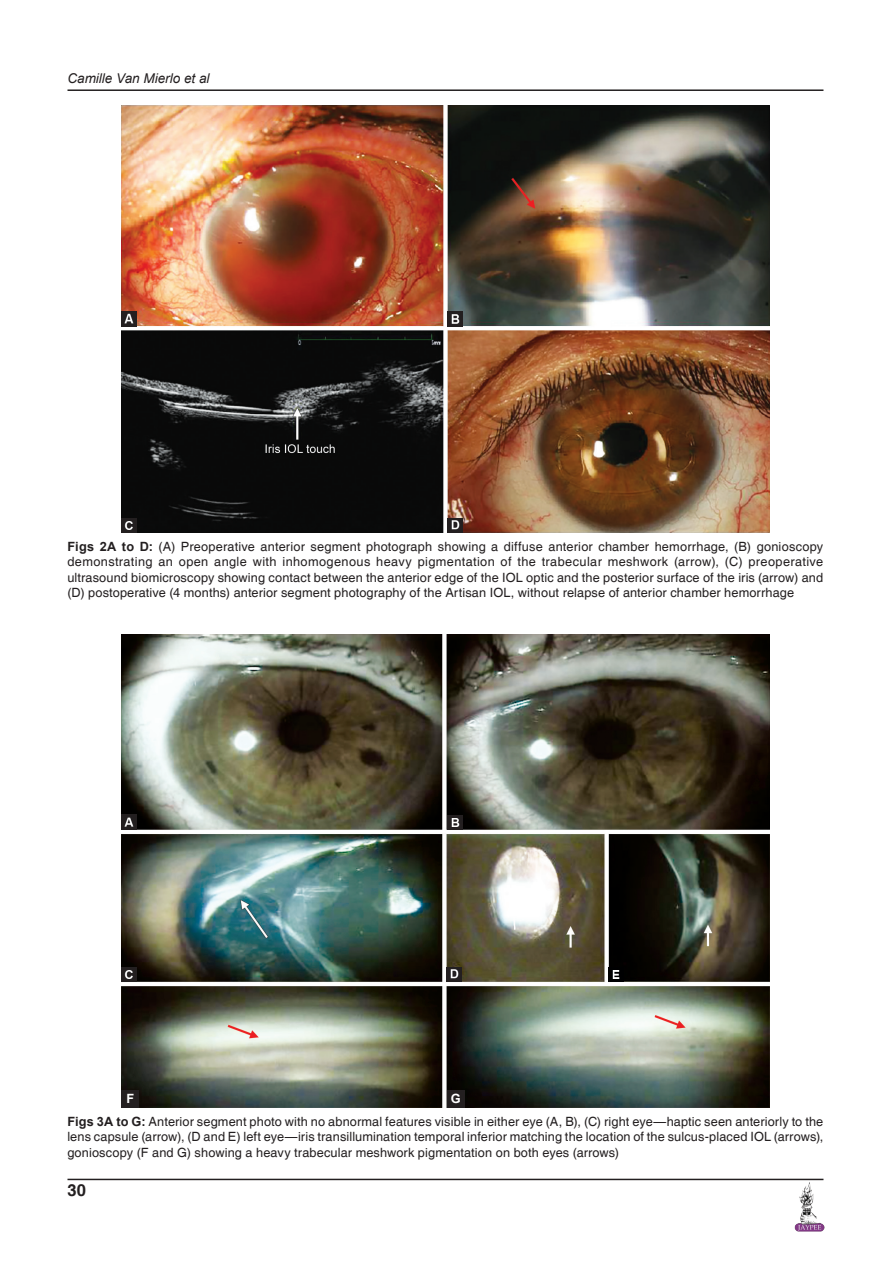
<style>
.page{position:relative;width:891px;height:1269px;background:#fff}
.page>*{position:absolute;margin:0;border:0;box-sizing:border-box;transform-origin:0 0}
.t1{font:700 16.5px "Helvetica";color:#231f20}
.t2{font:italic 13.5px "Arial";color:#231f20}
.fig{font:12.75px/15.3px "Helvetica";letter-spacing:.01em;color:#231f20;text-align:justify}
.fig-2{font:700 12.75px "Arial";color:#fff}
.s1{font-family:"Arial";font-weight:700}
</style>
<div class="page">
<hr style="left:68px;top:89px;width:756px;height:2px;background:#231f20">
<hr style="left:68px;top:1179px;width:756px;height:1px;background:#231f20">
<img style="left:794px;top:1182px;width:30px;height:49px">
<img style="left:121px;top:105px;width:648px;height:428px">
<img style="left:121px;top:312px;width:15px;height:14px">
<img style="left:447px;top:312px;width:16px;height:14px">
<img style="left:121px;top:518px;width:15px;height:15px">
<img style="left:448px;top:518px;width:15px;height:15px">
<img style="left:121px;top:634px;width:648px;height:474px">
<img style="left:121px;top:815px;width:1px;height:14px">
<img style="left:122px;top:815px;width:15px;height:15px">
<img style="left:447px;top:816px;width:15px;height:14px">
<img style="left:121px;top:968px;width:16px;height:14px">
<img style="left:446px;top:968px;width:16px;height:14px">
<img style="left:608px;top:968px;width:16px;height:14px">
<div style="left:121px;top:1090px;width:18px;height:18px;background:#231f20"></div>
<div style="left:447px;top:1090px;width:18px;height:18px;background:#231f20"></div>
<p class="t2" style="left:68px;top:69px;width:144px">Camille Van Mierlo et al</p>
<p class="fig" style="left:67px;top:539px;width:757px"><span class="s1">Figs 2A to D:</span> (A) Preoperative anterior segment photograph showing a diffuse anterior chamber hemorrhage, (B) gonioscopy demonstrating an open angle with inhomogenous heavy pigmentation of the trabecular meshwork (arrow), (C) preoperative ultrasound biomicroscopy showing contact between the anterior edge of the IOL optic and the posterior surface of the iris (arrow) and (D) postoperative (4 months) anterior segment photography of the Artisan IOL, without relapse of anterior chamber hemorrhage</p>
<p class="fig-2" style="left:127px;top:1090px;width:9px">F</p>
<p class="fig-2" style="left:451px;top:1090px;width:11px">G</p>
<p class="fig" style="left:67px;top:1115px;width:758px"><span class="s1">Figs 3A to G:</span> Anterior segment photo with no abnormal features visible in either eye (A, B), (C) right eye—haptic seen anteriorly to the lens capsule (arrow), (D and E) left eye—iris transillumination temporal inferior matching the location of the sulcus-placed IOL (arrows), gonioscopy (F and G) showing a heavy trabecular meshwork pigmentation on both eyes (arrows)</p>
<p class="t1" style="left:68px;top:1180px;width:20px">30</p>
</div>
